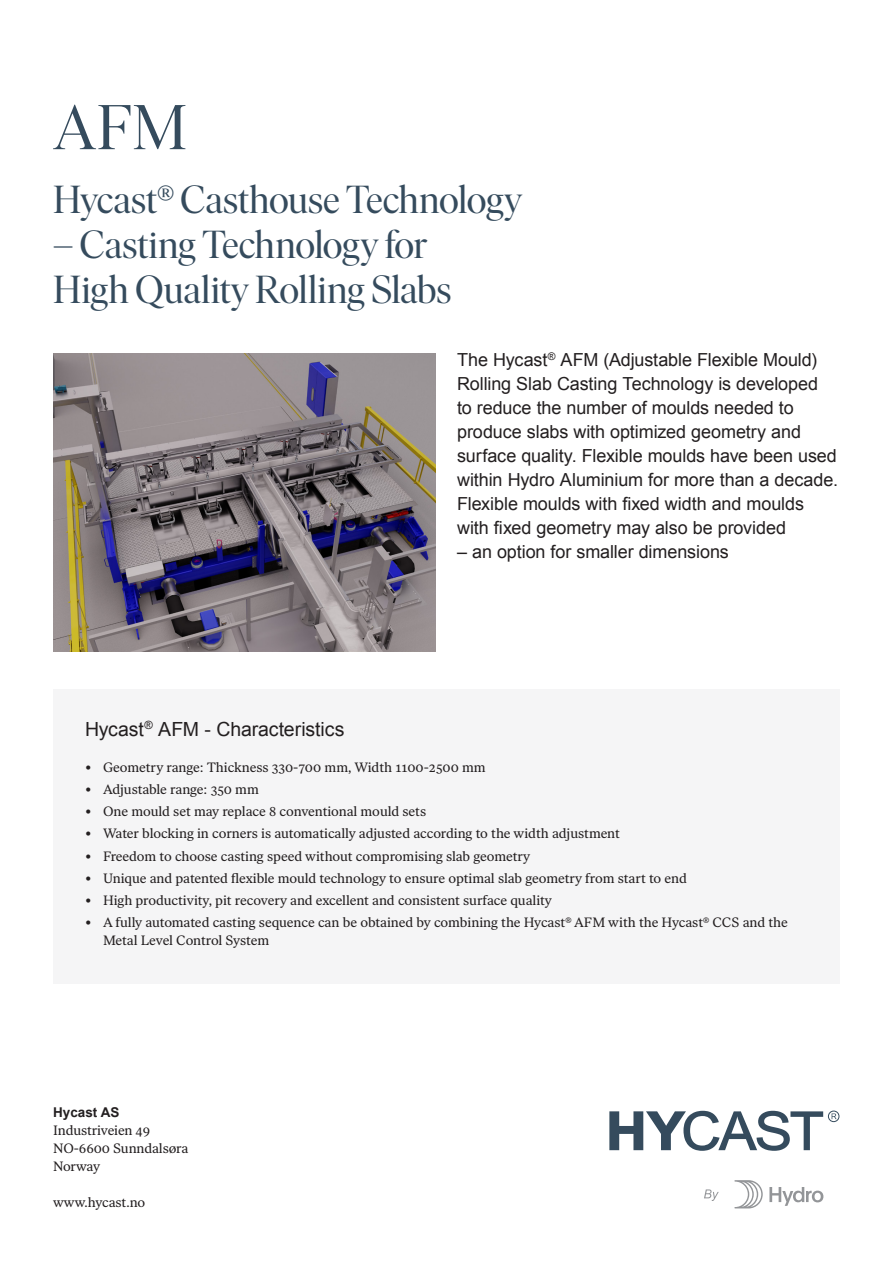
<style>
.page{position:relative;width:893px;height:1263px;background:#fff}
.page>*{position:absolute;margin:0;border:0;box-sizing:border-box;transform-origin:0 0}
.Large_Headline_-_Blu{font:63px "Ivar Display Hydro";color:#354b5d}
.Large_Headline_-_Blu-2{font:39px/45px "Ivar Display Hydro";letter-spacing:-.01em;color:#354b5d}
.Body{font:19.5px "Arial";letter-spacing:-.005em;color:#231f20}
.Intro{font:18px/24px "Arial";letter-spacing:-.005em;color:#231f20}
.Body_bullets{font:13.5px/18px "Ivar Text Hydro";letter-spacing:-.005em;color:#231f20}
.Body-2{font:13.5px "Ivar Text Hydro";letter-spacing:-.005em;color:#231f20}
.Subhead{font:700 13.5px "Arial";color:#231f20}
</style>
<div class="page">
<div style="left:53px;top:690px;width:787px;height:294px;background:#f5f5f6"></div>
<svg style="left:769px;top:1187px;width:54px;height:19px"></svg>
<svg style="left:734px;top:1180px;width:29px;height:28px"></svg>
<svg style="left:704px;top:1189px;width:15px;height:12px"></svg>
<svg style="left:832px;top:1113px;width:5px;height:6px"></svg>
<div style="left:828px;top:1111px;width:11px;height:11px;border:1px solid #354b5d;border-radius:50%"></div>
<svg style="left:609px;top:1111px;width:214px;height:40px"></svg>
<img style="left:54px;top:354px;width:382px;height:297px">
<p class="Large_Headline_-_Blu" style="left:53px;top:94px;width:135px">AFM</p>
<p class="Large_Headline_-_Blu-2" style="left:53px;top:178px;width:471px">Hycast® Casthouse Technology</p>
<p class="Large_Headline_-_Blu-2" style="left:53px;top:223px;width:400px">– Casting Technology for<br>High Quality Rolling Slabs</p>
<p class="Intro" style="left:457px;top:348px;width:382px">The Hycast<sup>®</sup> AFM (Adjustable Flexible Mould)<br>Rolling Slab Casting Technology is developed<br>to reduce the number of moulds needed to produce slabs with optimized geometry and surface quality. Flexible moulds have been used within Hydro Aluminium for more than a decade.<br>Flexible moulds with fixed width and moulds with fixed geometry may also be provided</p>
<p class="Intro" style="left:457px;top:540px;width:273px">– an option for smaller dimensions</p>
<p class="Body" style="left:85px;top:716px;width:261px">Hycast<sup>®</sup> AFM - Characteristics</p>
<p class="Body_bullets" style="left:85px;top:758px;width:402px">• Geometry range: Thickness 330-700 mm, Width 1100-2500 mm</p>
<p class="Body_bullets" style="left:85px;top:780px;width:175px">• Adjustable range: 350 mm</p>
<p class="Body_bullets" style="left:85px;top:802px;width:343px">• One mould set may replace 8 conventional mould sets</p>
<p class="Body_bullets" style="left:85px;top:825px;width:536px">• Water blocking in corners is automatically adjusted according to the width adjustment</p>
<p class="Body_bullets" style="left:85px;top:847px;width:447px">• Freedom to choose casting speed without compromising slab geometry</p>
<p class="Body_bullets" style="left:85px;top:869px;width:603px">• Unique and patented flexible mould technology to ensure optimal slab geometry from start to end</p>
<p class="Body_bullets" style="left:85px;top:891px;width:468px">• High productivity, pit recovery and excellent and consistent surface quality</p>
<p class="Body_bullets" style="left:103px;top:914px;width:686px;text-indent:-18px">• A fully automated casting sequence can be obtained by combining the Hycast® AFM with the Hycast® CCS and the<br>Metal Level Control System</p>
<p class="Subhead" style="left:53px;top:1103px;width:68px">Hycast AS</p>
<p class="Body-2" style="left:53px;top:1122px;width:98px">Industriveien 49</p>
<p class="Body-2" style="left:53px;top:1140px;width:137px">NO-6600 Sunndalsøra</p>
<p class="Body-2" style="left:53px;top:1158px;width:49px">Norway</p>
<p class="Body-2" style="left:53px;top:1195px;width:94px">www.hycast.no</p>
</div>
